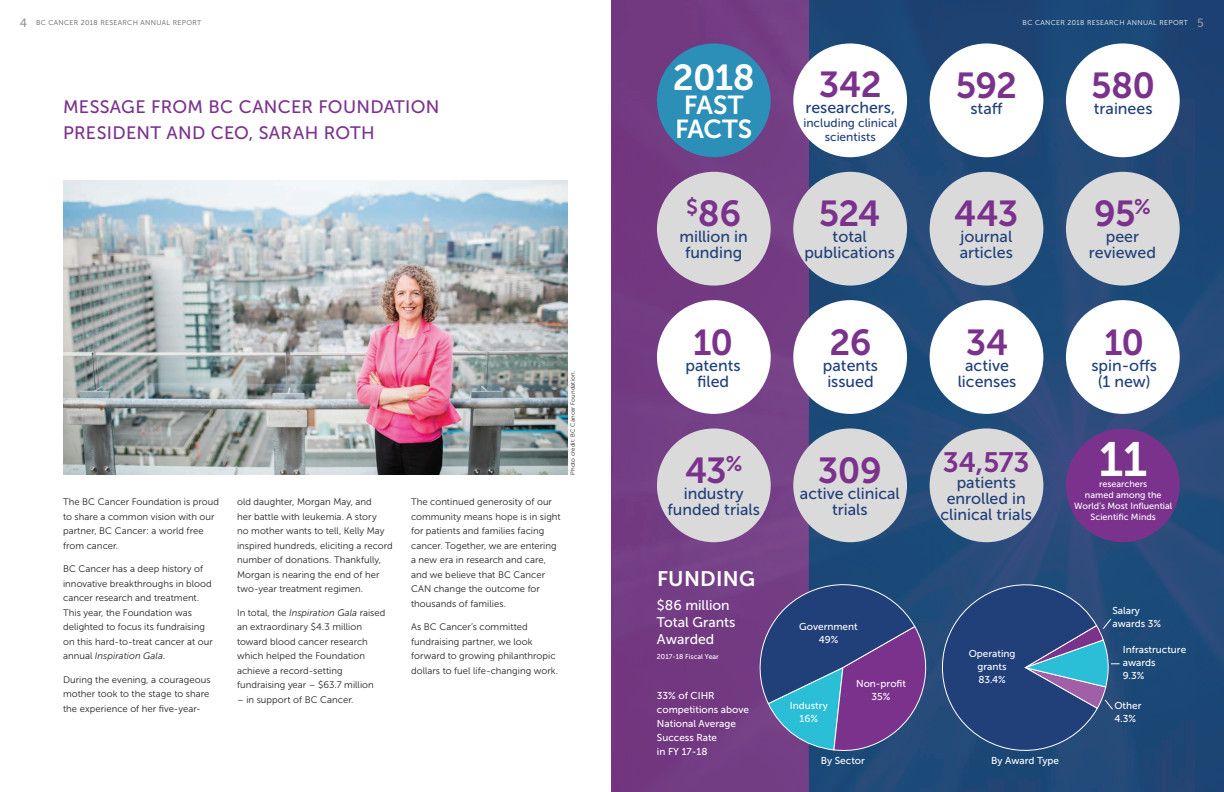
<style>
.page{position:relative;width:1224px;height:792px;background:#fff}
.page>*{position:absolute;margin:0;border:0;box-sizing:border-box;transform-origin:0 0}
.t1{font:48px "Museo Sans 700";color:#fff}
.t2{font:36px "Museo Sans 700";letter-spacing:-.02em;color:#7b328d}
.t3{font:36px "Museo Sans 700";color:#fff}
.t4{font:28px "Museo Sans 700";color:#7b328d}
.t5{font:26px/24px "Museo Sans 700";color:#fff;text-align:center}
.t6{font:21px "Museo Sans 700";letter-spacing:.015em;color:#fff}
.t7{font:18px/26px "Museo Sans 500";letter-spacing:.015em;color:#7b328d}
.t8{font:16px/16px "Museo Sans 500";color:#21407a;text-align:center}
.t9{font:14px/17px "Museo Sans 500";color:#fff}
.t10{font:12px/14px "Museo Sans 500";color:#21407a;text-align:center}
.t11{font:10px/13px "Museo Sans 500";color:#fff}
.t12{font:9.5px/14.5px "Museo Sans 300";letter-spacing:.005em;color:#231f20}
.t13{font:9px/11px "Museo Sans 500";color:#fff;text-align:center}
.t14{font:7px "Museo Sans 300";letter-spacing:.05em;color:#57585a}
.t15{font:7px "Museo Sans 300";letter-spacing:.05em;color:#fff}
.t16{font:7px "Museo Sans 500";color:#fff}
.t17{font:6px "Museo Sans 300";letter-spacing:.02em;color:#231f20}
.s1{font-family:"Museo Sans 500";font-size:12px;color:#939598}
.s2{font-style:italic}
</style>
<div class="page">
<hr style="left:611px;top:0;width:1px;height:792px;background:#7b328d">
<img style="left:63px;top:180px;width:504px;height:295px">
<div style="left:612px;top:0;width:197px;height:792px;background:#733c83"></div>
<div style="left:809px;top:0;width:415px;height:29px;background:#1b4574"></div>
<img style="left:809px;top:29px;width:415px;height:763px">
<div style="left:657px;top:43px;width:114px;height:114px;background:#2b8fb7;border-radius:50%"></div>
<div style="left:793px;top:43px;width:114px;height:114px;background:#fff;border-radius:50%"></div>
<div style="left:930px;top:43px;width:113px;height:114px;background:#fff;border-radius:50%"></div>
<div style="left:1066px;top:43px;width:114px;height:114px;background:#fff;border-radius:50%"></div>
<div style="left:657px;top:300px;width:114px;height:114px;background:#fff;border-radius:50%"></div>
<div style="left:793px;top:300px;width:114px;height:114px;background:#fff;border-radius:50%"></div>
<div style="left:930px;top:300px;width:113px;height:114px;background:#fff;border-radius:50%"></div>
<div style="left:1066px;top:300px;width:114px;height:114px;background:#fff;border-radius:50%"></div>
<div style="left:657px;top:172px;width:114px;height:114px;background:#dbdada;border-radius:50%"></div>
<div style="left:793px;top:172px;width:114px;height:114px;background:#dbdada;border-radius:50%"></div>
<div style="left:930px;top:172px;width:113px;height:114px;background:#dbdada;border-radius:50%"></div>
<div style="left:1066px;top:172px;width:114px;height:114px;background:#dbdada;border-radius:50%"></div>
<div style="left:657px;top:428px;width:114px;height:114px;background:#dbdada;border-radius:50%"></div>
<div style="left:793px;top:428px;width:114px;height:114px;background:#dbdada;border-radius:50%"></div>
<div style="left:930px;top:428px;width:113px;height:114px;background:#dbdada;border-radius:50%"></div>
<div style="left:1066px;top:428px;width:114px;height:114px;background:#7b328d;border-radius:50%"></div>
<svg style="left:759px;top:573px;width:361px;height:189px;background:#395087"></svg>
<p class="t14" style="left:20px;top:19px;width:183px"><span class="s1">4</span> BC CANCER 2018 RESEARCH ANNUAL REPORT</p>
<h3 class="t7" style="left:63px;top:94px;width:378px">MESSAGE FROM BC CANCER FOUNDATION<br>PRESIDENT AND CEO, SARAH ROTH</h3>
<p class="t12" style="left:63px;top:495px;width:157px">The BC Cancer Foundation is proud to share a common vision with our partner, BC Cancer: a world free from cancer.</p>
<p class="t12" style="left:63px;top:562px;width:151px">BC Cancer has a deep history of innovative breakthroughs in blood cancer research and treatment.<br>This year, the Foundation was delighted to focus its fundraising on this hard-to-treat cancer at our annual <span class="s2">Inspiration Gala</span>.</p>
<p class="t12" style="left:63px;top:672px;width:149px">During the evening, a courageous mother took to the stage to share the experience of her five-year-</p>
<p class="t12" style="left:237px;top:495px;width:157px">old daughter, Morgan May, and<br>her battle with leukemia. A story<br>no mother wants to tell, Kelly May inspired hundreds, eliciting a record number of donations. Thankfully,<br>Morgan is nearing the end of her two-year treatment regimen.</p>
<p class="t12" style="left:237px;top:605px;width:150px">In total, the <span class="s2">Inspiration Gala</span> raised an extraordinary $4.3 million toward blood cancer research which helped the Foundation achieve a record-setting fundraising year – $63.7 million</p>
<p class="t12" style="left:237px;top:692px;width:118px">– in support of BC Cancer.</p>
<p class="t12" style="left:411px;top:495px;width:151px">The continued generosity of our community means hope is in sight for patients and families facing cancer. Together, we are entering a new era in research and care, and we believe that BC Cancer<br>CAN change the outcome for thousands of families.</p>
<p class="t12" style="left:411px;top:620px;width:149px">As BC Cancer’s committed fundraising partner, we look forward to growing philanthropic dollars to fuel life-changing work.</p>
<p class="t17" style="left:570px;top:475px;width:105px;rotate:-90deg">Photo credit: BC Cancer Foundation.</p>
<h2 class="t3" style="left:673px;top:57px;width:83px">2018</h2>
<h3 class="t5" style="left:675px;top:93px;width:79px">FAST<br>FACTS</h3>
<h2 class="t2" style="left:686px;top:194px;width:57px"><sup>$</sup>86</h2>
<h3 class="t8" style="left:679px;top:229px;width:70px">million in funding</h3>
<h2 class="t2" style="left:693px;top:322px;width:42px">10</h2>
<h3 class="t8" style="left:686px;top:357px;width:57px">patents filed</h3>
<h2 class="t2" style="left:685px;top:450px;width:59px">43<sup>%</sup></h2>
<h3 class="t8" style="left:668px;top:485px;width:94px">industry funded trials</h3>
<h3 class="t6" style="left:657px;top:567px;width:100px">FUNDING</h3>
<h2 class="t2" style="left:819px;top:64px;width:64px">342</h2>
<h3 class="t8" style="left:805px;top:99px;width:91px">researchers,</h3>
<p class="t10" style="left:803px;top:115px;width:95px">including clinical scientists</p>
<h2 class="t2" style="left:819px;top:194px;width:63px">524</h2>
<h3 class="t8" style="left:804px;top:229px;width:92px">total publications</h3>
<h2 class="t2" style="left:830px;top:322px;width:43px">26</h2>
<h3 class="t8" style="left:823px;top:357px;width:57px;text-align:left">patents issued</h3>
<h2 class="t2" style="left:818px;top:450px;width:65px">309</h2>
<h3 class="t8" style="left:800px;top:485px;width:101px">active clinical trials</h3>
<p class="t15" style="left:1023px;top:19px;width:183px">BC CANCER 2018 RESEARCH ANNUAL REPORT <span class="s1">5</span></p>
<h2 class="t2" style="left:956px;top:65px;width:63px">592</h2>
<h3 class="t8" style="left:970px;top:100px;width:34px">staff</h3>
<h2 class="t2" style="left:1091px;top:65px;width:66px">580</h2>
<h3 class="t8" style="left:1094px;top:100px;width:60px">trainees</h3>
<h2 class="t2" style="left:954px;top:194px;width:66px">443</h2>
<h3 class="t8" style="left:960px;top:229px;width:55px;text-align:left">journal articles</h3>
<h2 class="t2" style="left:966px;top:322px;width:44px">34</h2>
<h3 class="t8" style="left:958px;top:357px;width:60px">active licenses</h3>
<h3 class="t4" style="left:943px;top:447px;width:88px">34,573</h3>
<h3 class="t8" style="left:940px;top:474px;width:93px">patients enrolled in clinical trials</h3>
<h2 class="t2" style="left:1094px;top:194px;width:58px">95<sup>%</sup></h2>
<h3 class="t8" style="left:1089px;top:229px;width:69px">peer reviewed</h3>
<h2 class="t2" style="left:1104px;top:322px;width:42px">10</h2>
<h3 class="t8" style="left:1091px;top:357px;width:67px">spin-offs (1 new)</h3>
<h1 class="t1" style="left:1099px;top:432px;width:50px">11</h1>
<p class="t13" style="left:1074px;top:478px;width:100px">researchers<br>named among the<br>World’s Most Influential<br>Scientific Minds</p>
<h3 class="t9" style="left:657px;top:597px;width:80px">$86 million<br>Total Grants<br>Awarded</h3>
<p class="t16" style="left:657px;top:653px;width:63px">2017-18 Fiscal Year</p>
<p class="t11" style="left:969px;top:647px;width:48px;text-align:center">Operating grants<br>83.4%</p>
<p class="t11" style="left:1123px;top:643px;width:65px">Infrastructure awards<br>9.3%</p>
<p class="t11" style="left:1114px;top:699px;width:29px">Other<br>4.3%</p>
<p class="t11" style="left:1112px;top:604px;width:29px">Salary</p>
<p class="t11" style="left:799px;top:620px;width:60px">Government</p>
<p class="t11" style="left:1112px;top:617px;width:50px">awards 3%</p>
<p class="t11" style="left:819px;top:633px;width:21px">49%</p>
<p class="t11" style="left:856px;top:677px;width:51px;text-align:center">Non-profit<br>35%</p>
<p class="t11" style="left:790px;top:699px;width:39px;text-align:center">Industry<br>16%</p>
<p class="t11" style="left:657px;top:689px;width:93px;line-height:14px">33% of CIHR competitions above<br>National Average<br>Success Rate<br>in FY 17-18</p>
<p class="t11" style="left:821px;top:754px;width:46px">By Sector</p>
<p class="t11" style="left:991px;top:754px;width:69px">By Award Type</p>
</div>
